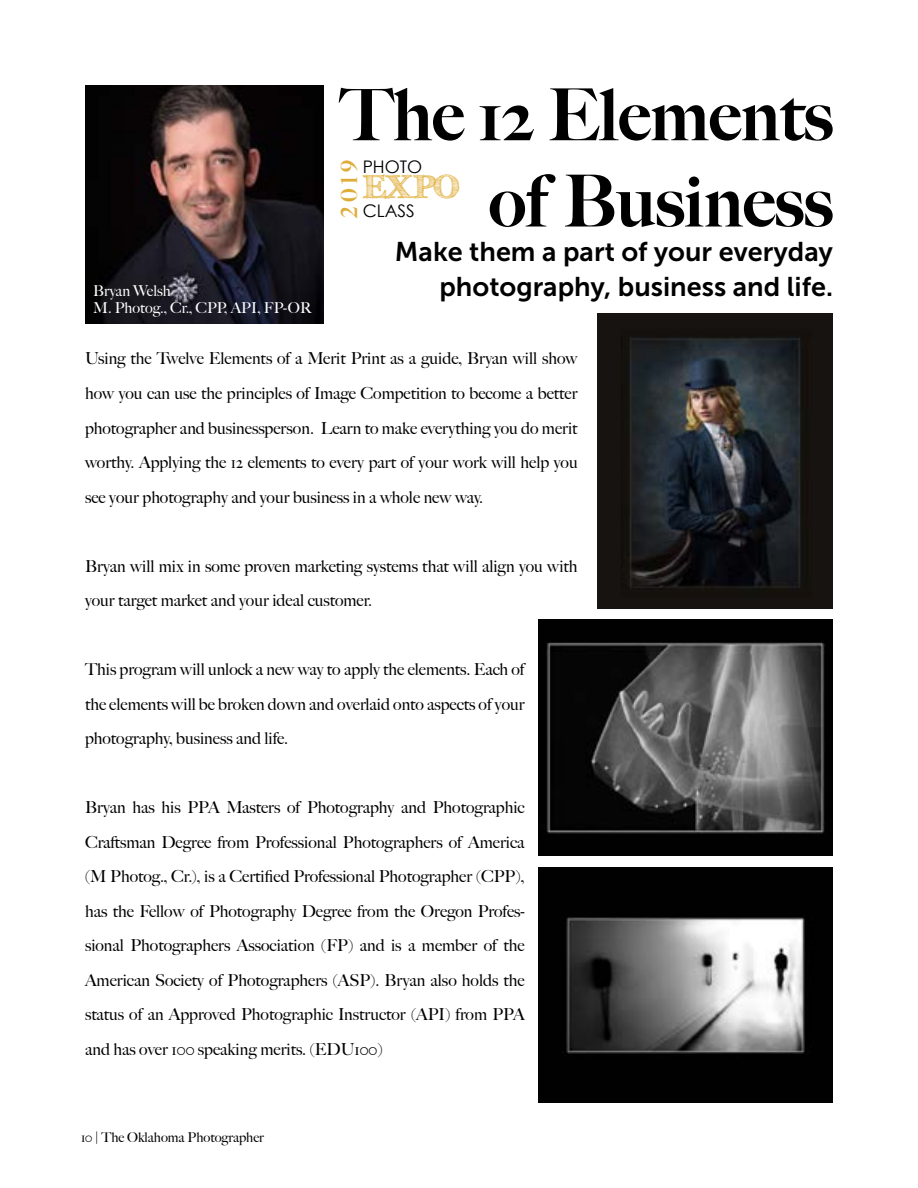
<style>
.page{position:relative;width:918px;height:1188px;background:#fff}
.page>*{position:absolute;margin:0;border:0;box-sizing:border-box;transform-origin:0 0}
.t1{font:900 72px/86.2px "Big Caslon FB";color:#000;text-align:right}
.t2{font:700 32.7px "FFF Tusj";color:#dfad37}
.t3{font:27px "Museo Sans 700";color:#000}
.t4{font:900 22.5px "Big Caslon FB";color:#dfad37}
.t5{font:17.4px "Century Gothic";color:#000}
.t6{font:16.5px/34.5px "Big Caslon FB";color:#000;text-align:justify}
.t7{font:15px "Big Caslon FB";color:#fff}
.t8{font:13.5px "Big Caslon FB";color:#000}
</style>
<div class="page">
<img style="left:85px;top:85px;width:239px;height:239px">
<img style="left:538px;top:620px;width:295px;height:236px">
<img style="left:538px;top:867px;width:295px;height:236px">
<img style="left:597px;top:314px;width:236px;height:294px">
<h1 class="t1" style="left:340px;top:72px;width:494px">The 12 Elements of Business</h1>
<h3 class="t3" style="left:395px;top:237px;width:440px">Make them a part of your everyday</h3>
<p class="t5" style="left:363px;top:156px;width:61px">PHOTO</p>
<h3 class="t4" style="left:336px;top:218px;width:60px;rotate:-90deg">2 0 1 9</h3>
<h2 class="t2" style="left:363px;top:167px;width:98px">EXPO</h2>
<p class="t5" style="left:363px;top:200px;width:54px">CLASS</p>
<p class="t7" style="left:93px;top:281px;width:79px">Bryan Welsh</p>
<h3 class="t3" style="left:439px;top:271px;width:395px">photography, business and life.</h3>
<p class="t7" style="left:93px;top:299px;width:220px">M. Photog., Cr., CPP, API, FP-OR</p>
<p class="t6" style="left:85px;top:342px;width:494px">Using the Twelve Elements of a Merit Print as a guide, Bryan will show how you can use the principles of Image Competition to become a better photographer and businessperson. Learn to make everything you do merit worthy. Applying the 12 elements to every part of your work will help you see your photography and your business in a whole new way.</p>
<p class="t6" style="left:85px;top:549px;width:494px">Bryan will mix in some proven marketing systems that will align you with your target market and your ideal customer.</p>
<p class="t6" style="left:85px;top:652px;width:441px">This program will unlock a new way to apply the elements. Each of the elements will be broken down and overlaid onto aspects of your photography, business and life.</p>
<p class="t6" style="left:85px;top:790px;width:441px">Bryan has his PPA Masters of Photography and Photographic Craftsman Degree from Professional Photographers of America (M Photog., Cr.), is a Certified Professional Photographer (CPP), has the Fellow of Photography Degree from the Oregon Profes&shy;sional Photographers Association (FP) and is a member of the American Society of Photographers (ASP). Bryan also holds the status of an Approved Photographic Instructor (API) from PPA and has over 100 speaking merits. (EDU100)</p>
<p class="t8" style="left:81px;top:1130px;width:185px">10 | The Oklahoma Photographer</p>
</div>
